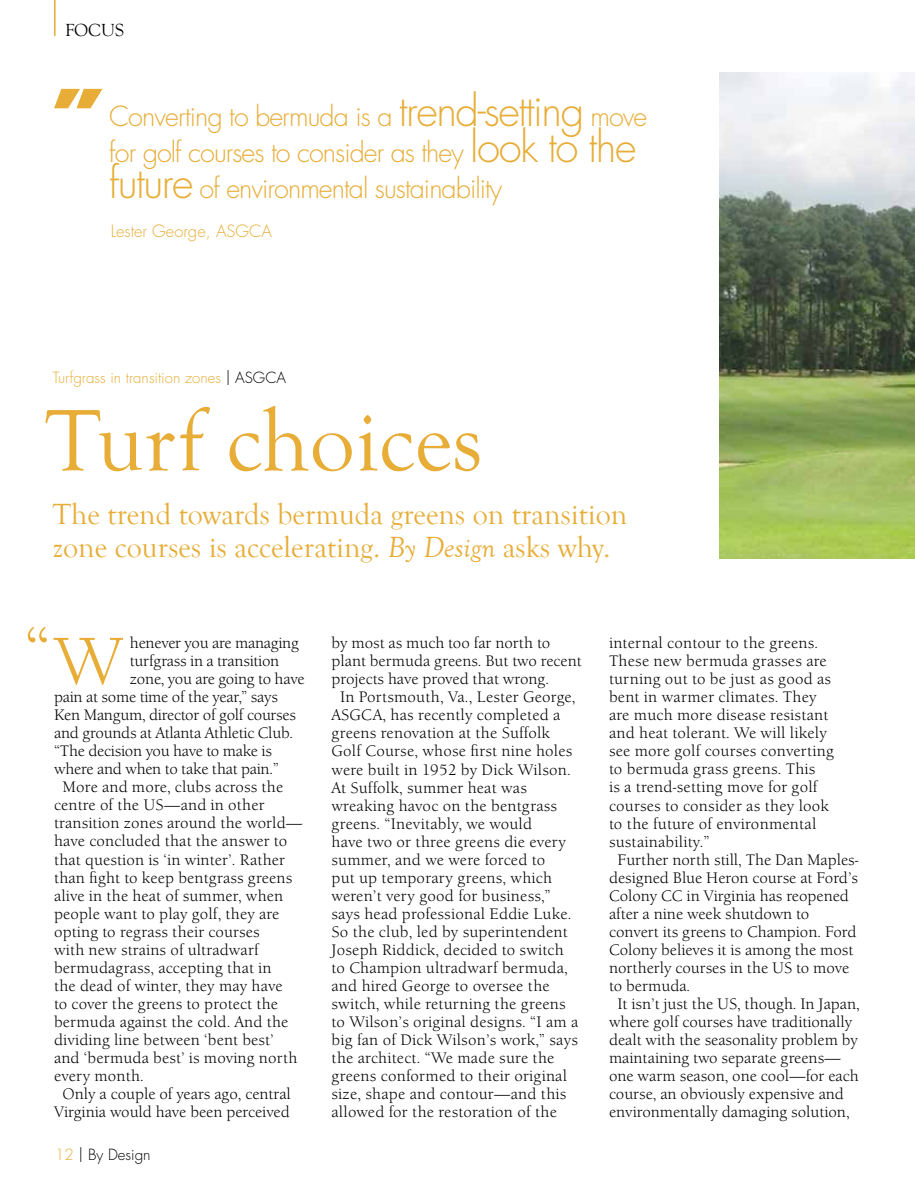
<style>
.page{position:relative;width:915px;height:1187px;background:#fff}
.page>*{position:absolute;margin:0;border:0;box-sizing:border-box;transform-origin:0 0}
.t1{font:90px "Goudy Old Style T";color:#e7ad37}
.t2{font:69.75px "Berkeley Old ITC";color:#e7ad37}
.t3{font:30px/33px "Goudy Old Style T";color:#e7ad37}
.t4{font:300 27px/36px "Futura";letter-spacing:-.035em;color:#e7ad37}
.t5{font:18px "Goudy Old Style T";color:#000}
.t6{font:300 16.5px "Futura";color:#e7ad37}
.t7{font:15.75px "Berkeley Old ITC";letter-spacing:.01em;color:#000}
.t8{font:15.75px "Berkeley Old ITC";letter-spacing:-.015em;color:#000}
.t9{font:300 15px "Futura";color:#e7ad37}
.t10{font:300 15px "Futura";color:#000}
.s1{font-size:42px}
.s2{font-size:18px;color:#000}
.s3{color:#000}
.s4{font-style:italic}
.s5{color:#e7ad37}
.s6{font-size:18px}
</style>
<div class="page">
<hr style="left:54px;top:0;width:2px;height:36px;background:#e7ad37">
<svg style="left:54px;top:89px;width:48px;height:19px"></svg>
<img style="left:719px;top:72px;width:195px;height:486px">
<p class="t5" style="left:65px;top:20px;width:61px">FOCUS</p>
<h3 class="t4" style="left:109px;top:98px;width:539px">Converting to bermuda is a <span class="s1">trend-setting</span> move for golf courses to consider as they <span class="s1">look to the future</span> of environmental sustainability</h3>
<p class="t6" style="left:111px;top:220px;width:163px">Lester George, ASGCA</p>
<p class="t9" style="left:53px;top:368px;width:234px">Turfgrass in transition zones <span class="s2">|</span> <span class="s3">ASGCA</span></p>
<h1 class="t1" style="left:45px;top:391px;width:439px">Turf choices</h1>
<h3 class="t3" style="left:53px;top:498px;width:575px">The trend towards bermuda greens on transition zone courses is accelerating. <span class="s4">By Design</span> asks why.</h3>
<h2 class="t2" style="left:24px;top:613px;width:28px">“</h2>
<h2 class="t2" style="left:54px;top:621px;width:70px">W</h2>
<p class="t8" style="left:130px;top:634px;width:170px">henever you are managing</p>
<p class="t8" style="left:130px;top:652px;width:151px">turfgrass in a transition</p>
<p class="t8" style="left:130px;top:670px;width:176px">zone, you are going to have</p>
<p class="t8" style="left:54px;top:688px;width:225px">pain at some time of the year,” says</p>
<p class="t8" style="left:54px;top:706px;width:243px">Ken Mangum, director of golf courses</p>
<p class="t8" style="left:54px;top:724px;width:240px">and grounds at Atlanta Athletic Club.</p>
<p class="t8" style="left:54px;top:742px;width:219px">“The decision you have to make is</p>
<p class="t8" style="left:54px;top:760px;width:226px">where and when to take that pain.”</p>
<p class="t7" style="left:63px;top:778px;width:222px">More and more, clubs across the</p>
<p class="t7" style="left:54px;top:796px;width:212px">centre of the US—and in other</p>
<p class="t7" style="left:54px;top:814px;width:250px">transition zones around the world—</p>
<p class="t7" style="left:54px;top:832px;width:235px">have concluded that the answer to</p>
<p class="t7" style="left:54px;top:850px;width:232px">that question is ‘in winter’. Rather</p>
<p class="t7" style="left:54px;top:868px;width:240px">than fight to keep bentgrass greens</p>
<p class="t7" style="left:54px;top:886px;width:230px">alive in the heat of summer, when</p>
<p class="t7" style="left:54px;top:904px;width:227px">people want to play golf, they are</p>
<p class="t7" style="left:54px;top:922px;width:207px">opting to regrass their courses</p>
<p class="t7" style="left:54px;top:940px;width:206px">with new strains of ultradwarf</p>
<p class="t7" style="left:54px;top:958px;width:219px">bermudagrass, accepting that in</p>
<p class="t7" style="left:54px;top:976px;width:230px">the dead of winter, they may have</p>
<p class="t7" style="left:54px;top:994px;width:225px">to cover the greens to protect the</p>
<p class="t7" style="left:54px;top:1012px;width:236px">bermuda against the cold. And the</p>
<p class="t7" style="left:54px;top:1030px;width:221px">dividing line between ‘bent best’</p>
<p class="t7" style="left:54px;top:1048px;width:245px">and ‘bermuda best’ is moving north</p>
<p class="t7" style="left:54px;top:1066px;width:91px">every month.</p>
<p class="t7" style="left:63px;top:1084px;width:230px">Only a couple of years ago, central</p>
<p class="t7" style="left:54px;top:1102px;width:237px">Virginia would have been perceived</p>
<p class="t10" style="left:55px;top:1144px;width:97px"><span class="s5">12</span> <span class="s6">|</span> By Design</p>
<p class="t7" style="left:331px;top:634px;width:220px">by most as much too far north to</p>
<p class="t7" style="left:331px;top:652px;width:251px">plant bermuda greens. But two recent</p>
<p class="t7" style="left:331px;top:670px;width:219px">projects have proved that wrong.</p>
<p class="t7" style="left:340px;top:688px;width:237px">In Portsmouth, Va., Lester George,</p>
<p class="t7" style="left:331px;top:706px;width:230px">ASGCA, has recently completed a</p>
<p class="t7" style="left:331px;top:724px;width:220px">greens renovation at the Suffolk</p>
<p class="t7" style="left:331px;top:742px;width:242px">Golf Course, whose first nine holes</p>
<p class="t7" style="left:331px;top:760px;width:240px">were built in 1952 by Dick Wilson.</p>
<p class="t7" style="left:331px;top:778px;width:197px">At Suffolk, summer heat was</p>
<p class="t7" style="left:331px;top:796px;width:227px">wreaking havoc on the bentgrass</p>
<p class="t7" style="left:331px;top:814px;width:202px">greens. “Inevitably, we would</p>
<p class="t7" style="left:331px;top:832px;width:236px">have two or three greens die every</p>
<p class="t7" style="left:331px;top:850px;width:215px">summer, and we were forced to</p>
<p class="t7" style="left:331px;top:868px;width:222px">put up temporary greens, which</p>
<p class="t7" style="left:331px;top:886px;width:220px">weren’t very good for business,”</p>
<p class="t7" style="left:331px;top:904px;width:241px">says head professional Eddie Luke.</p>
<p class="t7" style="left:331px;top:922px;width:237px">So the club, led by superintendent</p>
<p class="t7" style="left:331px;top:940px;width:234px">Joseph Riddick, decided to switch</p>
<p class="t7" style="left:331px;top:958px;width:237px">to Champion ultradwarf bermuda,</p>
<p class="t7" style="left:331px;top:976px;width:220px">and hired George to oversee the</p>
<p class="t7" style="left:331px;top:994px;width:235px">switch, while returning the greens</p>
<p class="t7" style="left:331px;top:1012px;width:248px">to Wilson’s original designs. “I am a</p>
<p class="t7" style="left:331px;top:1030px;width:248px">big fan of Dick Wilson’s work,” says</p>
<p class="t7" style="left:331px;top:1048px;width:224px">the architect. “We made sure the</p>
<p class="t7" style="left:331px;top:1066px;width:237px">greens conformed to their original</p>
<p class="t7" style="left:331px;top:1084px;width:236px">size, shape and contour—and this</p>
<p class="t7" style="left:331px;top:1102px;width:227px">allowed for the restoration of the</p>
<p class="t7" style="left:608px;top:634px;width:211px">internal contour to the greens.</p>
<p class="t7" style="left:608px;top:652px;width:219px">These new bermuda grasses are</p>
<p class="t7" style="left:608px;top:670px;width:223px">turning out to be just as good as</p>
<p class="t7" style="left:608px;top:688px;width:209px">bent in warmer climates. They</p>
<p class="t7" style="left:608px;top:706px;width:221px">are much more disease resistant</p>
<p class="t7" style="left:608px;top:724px;width:219px">and heat tolerant. We will likely</p>
<p class="t7" style="left:608px;top:742px;width:226px">see more golf courses converting</p>
<p class="t7" style="left:608px;top:760px;width:208px">to bermuda grass greens. This</p>
<p class="t7" style="left:608px;top:778px;width:210px">is a trend-setting move for golf</p>
<p class="t7" style="left:608px;top:796px;width:221px">courses to consider as they look</p>
<p class="t7" style="left:608px;top:814px;width:209px">to the future of environmental</p>
<p class="t7" style="left:608px;top:832px;width:102px">sustainability.”</p>
<p class="t7" style="left:617px;top:850px;width:242px">Further north still, The Dan Maples-</p>
<p class="t7" style="left:608px;top:868px;width:250px">designed Blue Heron course at Ford’s</p>
<p class="t7" style="left:608px;top:886px;width:241px">Colony CC in Virginia has reopened</p>
<p class="t7" style="left:608px;top:904px;width:202px">after a nine week shutdown to</p>
<p class="t7" style="left:608px;top:922px;width:249px">convert its greens to Champion. Ford</p>
<p class="t7" style="left:608px;top:940px;width:246px">Colony believes it is among the most</p>
<p class="t7" style="left:608px;top:958px;width:241px">northerly courses in the US to move</p>
<p class="t7" style="left:608px;top:976px;width:83px">to bermuda.</p>
<p class="t7" style="left:617px;top:994px;width:243px">It isn’t just the US, though. In Japan,</p>
<p class="t7" style="left:608px;top:1012px;width:245px">where golf courses have traditionally</p>
<p class="t7" style="left:608px;top:1030px;width:250px">dealt with the seasonality problem by</p>
<p class="t7" style="left:608px;top:1048px;width:233px">maintaining two separate greens—</p>
<p class="t7" style="left:608px;top:1066px;width:251px">one warm season, one cool—for each</p>
<p class="t7" style="left:608px;top:1084px;width:236px">course, an obviously expensive and</p>
<p class="t7" style="left:608px;top:1102px;width:242px">environmentally damaging solution,</p>
</div>
